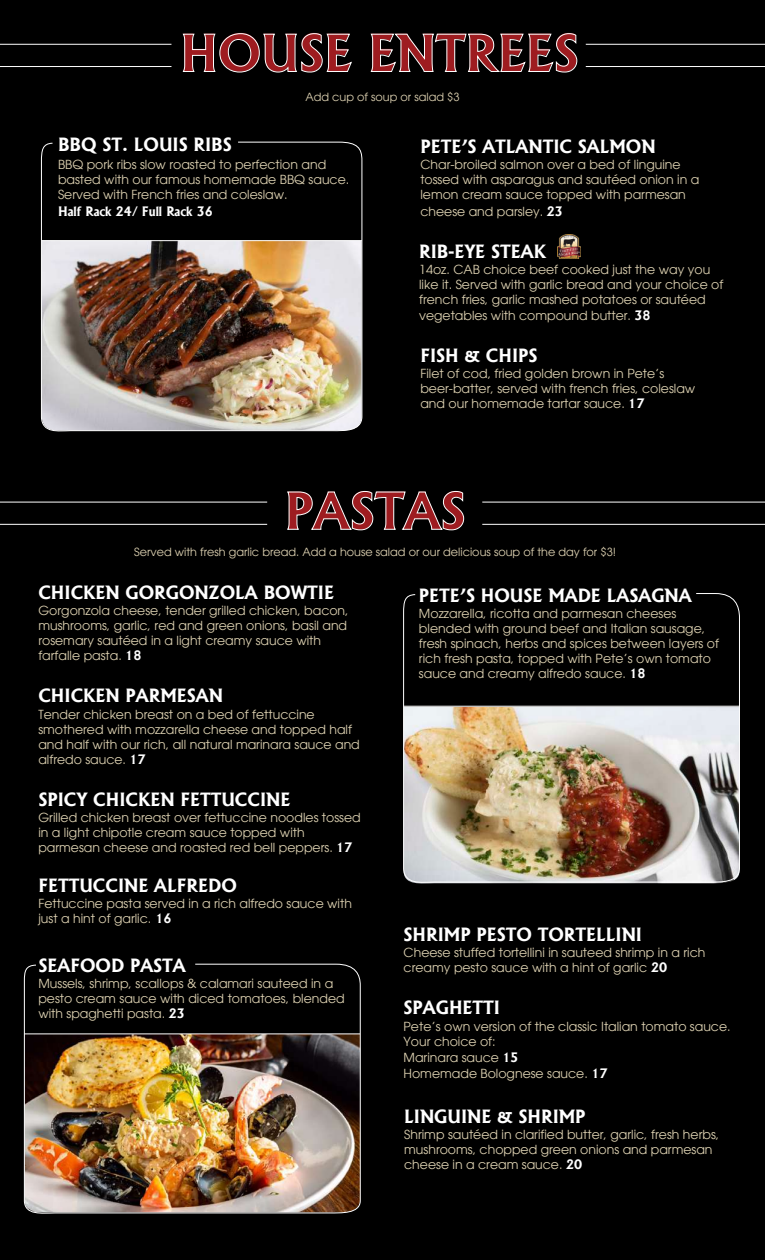
<style>
.page{position:relative;width:765px;height:1260px;background:#000}
.page>*{position:absolute;margin:0;border:0;box-sizing:border-box;transform-origin:0 0}
.t1{font:700 48.75px "Albertus";color:#9e1c20}
.t2{font:700 17.5px "Albertus";color:#fff}
.t3{font:12.5px/15px "Avant Garde";color:#ded2b2}
.t4{font:700 12.5px "Albertus";color:#fff}
.t5{font:11.25px "Avant Garde";color:#ded2b2}
.s1{font-family:"Albertus";font-weight:700;color:#fff}
</style>
<div class="page">
<svg style="left:182px;top:33px;width:170px;height:40px;background:#222"></svg>
<svg style="left:370px;top:33px;width:207px;height:40px;background:#252525"></svg>
<hr style="left:586px;top:44px;width:179px;height:1px;background:#fff">
<hr style="left:586px;top:66px;width:179px;height:1px;background:#fff">
<hr style="left:0;top:44px;width:171px;height:1px;background:#fff">
<hr style="left:0;top:66px;width:171px;height:1px;background:#fff">
<img style="left:41px;top:141px;width:322px;height:292px">
<hr style="left:41px;top:240px;width:321px;height:1px;background:#fff">
<svg style="left:287px;top:491px;width:177px;height:39px;background:#222"></svg>
<hr style="left:482px;top:502px;width:283px;height:1px;background:#fff">
<hr style="left:482px;top:524px;width:283px;height:1px;background:#fff">
<hr style="left:0;top:502px;width:267px;height:1px;background:#fff">
<hr style="left:0;top:524px;width:267px;height:1px;background:#fff">
<img style="left:557px;top:235px;width:23px;height:23px">
<img style="left:403px;top:593px;width:337px;height:292px">
<img style="left:24px;top:964px;width:337px;height:251px">
<hr style="left:24px;top:1034px;width:336px;height:1px;background:#fff">
<hr style="left:404px;top:706px;width:335px;height:1px;background:#fff">
<h1 class="t1" style="left:180px;top:23px;width:400px">HOUSE ENTREES</h1>
<p class="t5" style="left:305px;top:90px;width:156px">Add cup of soup or salad $3</p>
<h2 class="t2" style="left:58px;top:134px;width:175px">BBQ ST. LOUIS RIBS</h2>
<p class="t3" style="left:58px;top:157px;width:293px">BBQ pork ribs slow roasted to perfection and basted with our famous homemade BBQ sauce.<br>Served with French fries and coleslaw.</p>
<p class="t4" style="left:58px;top:204px;width:156px">Half Rack 24/ Full Rack 36</p>
<h2 class="t2" style="left:420px;top:136px;width:237px">PETE’S ATLANTIC SALMON</h2>
<p class="t3" style="left:420px;top:157px;width:280px">Char-broiled salmon over a bed of linguine tossed with asparagus and sautéed onion in a lemon cream sauce topped with parmesan</p>
<p class="t3" style="left:420px;top:204px;width:144px">cheese and parsley. <span class="s1">23</span></p>
<h2 class="t2" style="left:419px;top:241px;width:128px">RIB-EYE STEAK</h2>
<p class="t3" style="left:419px;top:262px;width:306px">14oz. CAB choice beef cooked just the way you like it. Served with garlic bread and your choice of french fries, garlic mashed potatoes or sautéed</p>
<p class="t3" style="left:419px;top:308px;width:233px">vegetables with compound butter. <span class="s1">38</span></p>
<h2 class="t2" style="left:420px;top:345px;width:119px">FISH &amp; CHIPS</h2>
<p class="t3" style="left:420px;top:366px;width:276px">Filet of cod, fried golden brown in Pete’s beer-batter, served with french fries, coleslaw and our homemade tartar sauce. <span class="s1">17</span></p>
<h1 class="t1" style="left:285px;top:481px;width:182px">PASTAS</h1>
<p class="t5" style="left:134px;top:545px;width:483px">Served with fresh garlic bread. Add a house salad or our delicious soup of the day for $3!</p>
<h2 class="t2" style="left:38px;top:582px;width:297px">CHICKEN GORGONZOLA BOWTIE</h2>
<p class="t3" style="left:38px;top:603px;width:312px">Gorgonzola cheese, tender grilled chicken, bacon, mushrooms, garlic, red and green onions, basil and rosemary sautéed in a light creamy sauce with farfalle pasta. <span class="s1">18</span></p>
<h2 class="t2" style="left:38px;top:685px;width:186px">CHICKEN PARMESAN</h2>
<p class="t3" style="left:38px;top:707px;width:323px">Tender chicken breast on a bed of fettuccine smothered with mozzarella cheese and topped half and half with our rich, all natural marinara sauce and alfredo sauce. <span class="s1">17</span></p>
<h2 class="t2" style="left:38px;top:788px;width:254px">SPICY CHICKEN FETTUCCINE</h2>
<p class="t3" style="left:38px;top:810px;width:324px">Grilled chicken breast over fettuccine noodles tossed in a light chipotle cream sauce topped with parmesan cheese and roasted red bell peppers. <span class="s1">17</span></p>
<h2 class="t2" style="left:38px;top:875px;width:200px">FETTUCCINE ALFREDO</h2>
<p class="t3" style="left:38px;top:896px;width:315px">Fettuccine pasta served in a rich alfredo sauce with just a hint of garlic. <span class="s1">16</span></p>
<h2 class="t2" style="left:38px;top:955px;width:149px">SEAFOOD PASTA</h2>
<p class="t3" style="left:38px;top:976px;width:308px">Mussels, shrimp, scallops &amp; calamari sauteed in a pesto cream sauce with diced tomatoes, blended with spaghetti pasta. <span class="s1">23</span></p>
<h2 class="t2" style="left:419px;top:584px;width:274px">PETE’S HOUSE MADE LASAGNA</h2>
<p class="t3" style="left:419px;top:606px;width:302px">Mozzarella, ricotta and parmesan cheeses blended with ground beef and Italian sausage, fresh spinach, herbs and spices between layers of rich fresh pasta, topped with Pete’s own tomato sauce and creamy alfredo sauce. <span class="s1">18</span></p>
<h2 class="t2" style="left:404px;top:924px;width:240px">SHRIMP PESTO TORTELLINI</h2>
<p class="t3" style="left:404px;top:945px;width:303px">Cheese stuffed tortellini in sauteed shrimp in a rich creamy pesto sauce with a hint of garlic <span class="s1">20</span></p>
<h2 class="t2" style="left:404px;top:997px;width:98px">SPAGHETTI</h2>
<p class="t3" style="left:404px;top:1019px;width:329px">Pete’s own version of the classic Italian tomato sauce.<br>Your choice of:</p>
<p class="t3" style="left:404px;top:1049px;width:205px;line-height:16.2px">Marinara sauce <span class="s1">15<br></span>Homemade Bolognese sauce. <span class="s1">17</span></p>
<h2 class="t2" style="left:404px;top:1105px;width:183px">LINGUINE &amp; SHRIMP</h2>
<p class="t3" style="left:404px;top:1127px;width:317px">Shrimp sautéed in clarified butter, garlic, fresh herbs, mushrooms, chopped green onions and parmesan cheese in a cream sauce. <span class="s1">20</span></p>
</div>
